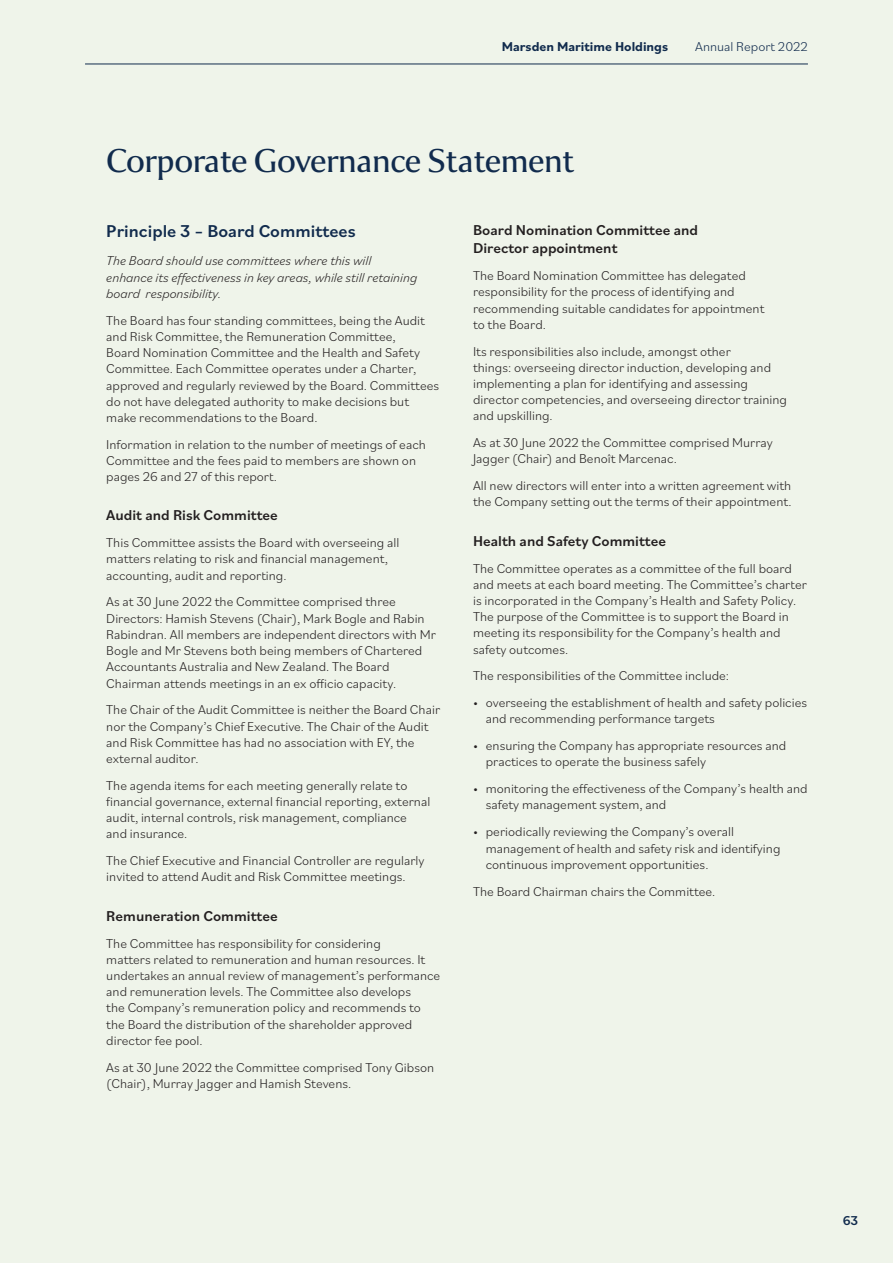
<style>
.page{position:relative;width:893px;height:1263px;background:#eff4ea}
.page>*{position:absolute;margin:0;border:0;box-sizing:border-box;transform-origin:0 0}
.t1{font:36px "Collier";letter-spacing:-.01em;color:#112b4d}
.t2{font:500 18px "Bilo";color:#112b4d}
.t3{font:500 15px/18px "Bilo";color:#231f20}
.t4{font:300 13.5px/16.2px "Bilo";color:#231f20}
.t5{font:italic 300 13.5px/16.2px "Bilo";color:#231f20}
.t6{font:700 13.5px "Bilo";color:#112b4d}
.t7{font:300 13.5px "Bilo";color:#112b4d}
.t8{font:500 13.5px "Bilo";color:#112b4d}
</style>
<div class="page">
<hr style="left:85px;top:64px;width:723px;height:1px;background:#112b4d">
<p class="t6" style="left:502px;top:38px;width:168px">Marsden Maritime Holdings</p>
<p class="t7" style="left:695px;top:38px;width:114px">Annual Report 2022</p>
<h1 class="t1" style="left:106px;top:139px;width:470px">Corporate Governance Statement</h1>
<h2 class="t2" style="left:106px;top:219px;width:251px">Principle 3 – Board Committees</h2>
<p class="t5" style="left:106px;top:252px;width:313px">The Board should use committees where this will enhance its effectiveness in key areas, while still retaining board responsibility.</p>
<p class="t4" style="left:106px;top:312px;width:334px">The Board has four standing committees, being the Audit and Risk Committee, the Remuneration Committee,<br>Board Nomination Committee and the Health and Safety Committee. Each Committee operates under a Charter, approved and regularly reviewed by the Board. Committees do not have delegated authority to make decisions but make recommendations to the Board.</p>
<p class="t4" style="left:106px;top:436px;width:321px">Information in relation to the number of meetings of each<br>Committee and the fees paid to members are shown on pages 26 and 27 of this report.</p>
<p class="t3" style="left:106px;top:506px;width:173px">Audit and Risk Committee</p>
<p class="t4" style="left:106px;top:534px;width:295px">This Committee assists the Board with overseeing all matters relating to risk and financial management, accounting, audit and reporting.</p>
<p class="t4" style="left:106px;top:593px;width:331px">As at 30 June 2022 the Committee comprised three Directors: Hamish Stevens (Chair), Mark Bogle and Rabin Rabindran. All members are independent directors with Mr Bogle and Mr Stevens both being members of Chartered Accountants Australia and New Zealand. The Board Chairman attends meetings in an ex officio capacity.</p>
<p class="t4" style="left:106px;top:701px;width:335px">The Chair of the Audit Committee is neither the Board Chair nor the Company’s Chief Executive. The Chair of the Audit and Risk Committee has had no association with EY, the external auditor.</p>
<p class="t4" style="left:106px;top:777px;width:325px">The agenda items for each meeting generally relate to financial governance, external financial reporting, external audit, internal controls, risk management, compliance and insurance.</p>
<p class="t4" style="left:106px;top:852px;width:320px">The Chief Executive and Financial Controller are regularly invited to attend Audit and Risk Committee meetings.</p>
<p class="t3" style="left:106px;top:906px;width:173px">Remuneration Committee</p>
<p class="t4" style="left:106px;top:934px;width:335px">The Committee has responsibility for considering<br>matters related to remuneration and human resources. It undertakes an annual review of management’s performance and remuneration levels. The Committee also develops<br>the Company’s remuneration policy and recommends to the Board the distribution of the shareholder approved director fee pool.</p>
<p class="t4" style="left:106px;top:1058px;width:329px">As at 30 June 2022 the Committee comprised Tony Gibson (Chair), Murray Jagger and Hamish Stevens.</p>
<p class="t3" style="left:473px;top:221px;width:227px">Board Nomination Committee and<br>Director appointment</p>
<p class="t4" style="left:473px;top:267px;width:293px">The Board Nomination Committee has delegated responsibility for the process of identifying and recommending suitable candidates for appointment to the Board.</p>
<p class="t4" style="left:473px;top:342px;width:315px">Its responsibilities also include, amongst other<br>things: overseeing director induction, developing and implementing a plan for identifying and assessing director competencies, and overseeing director training and upskilling.</p>
<p class="t4" style="left:473px;top:434px;width:301px">As at 30 June 2022 the Committee comprised Murray<br>Jagger (Chair) and Benoît Marcenac.</p>
<p class="t4" style="left:473px;top:477px;width:320px">All new directors will enter into a written agreement with the Company setting out the terms of their appointment.</p>
<p class="t3" style="left:473px;top:531px;width:195px">Health and Safety Committee</p>
<p class="t4" style="left:473px;top:559px;width:335px">The Committee operates as a committee of the full board and meets at each board meeting. The Committee’s charter is incorporated in the Company’s Health and Safety Policy.<br>The purpose of the Committee is to support the Board in meeting its responsibility for the Company’s health and safety outcomes.</p>
<p class="t4" style="left:473px;top:667px;width:258px">The responsibilities of the Committee include:</p>
<p class="t4" style="left:486px;top:694px;width:323px;text-indent:-13px">• overseeing the establishment of health and safety policies and recommending performance targets</p>
<p class="t4" style="left:486px;top:737px;width:302px;text-indent:-13px">• ensuring the Company has appropriate resources and practices to operate the business safely</p>
<p class="t4" style="left:486px;top:780px;width:323px;text-indent:-13px">• monitoring the effectiveness of the Company’s health and safety management system, and</p>
<p class="t4" style="left:486px;top:823px;width:296px;text-indent:-13px">• periodically reviewing the Company’s overall management of health and safety risk and identifying continuous improvement opportunities.</p>
<p class="t4" style="left:473px;top:882px;width:244px">The Board Chairman chairs the Committee.</p>
<p class="t8" style="left:843px;top:1211px;width:17px">63</p>
</div>
